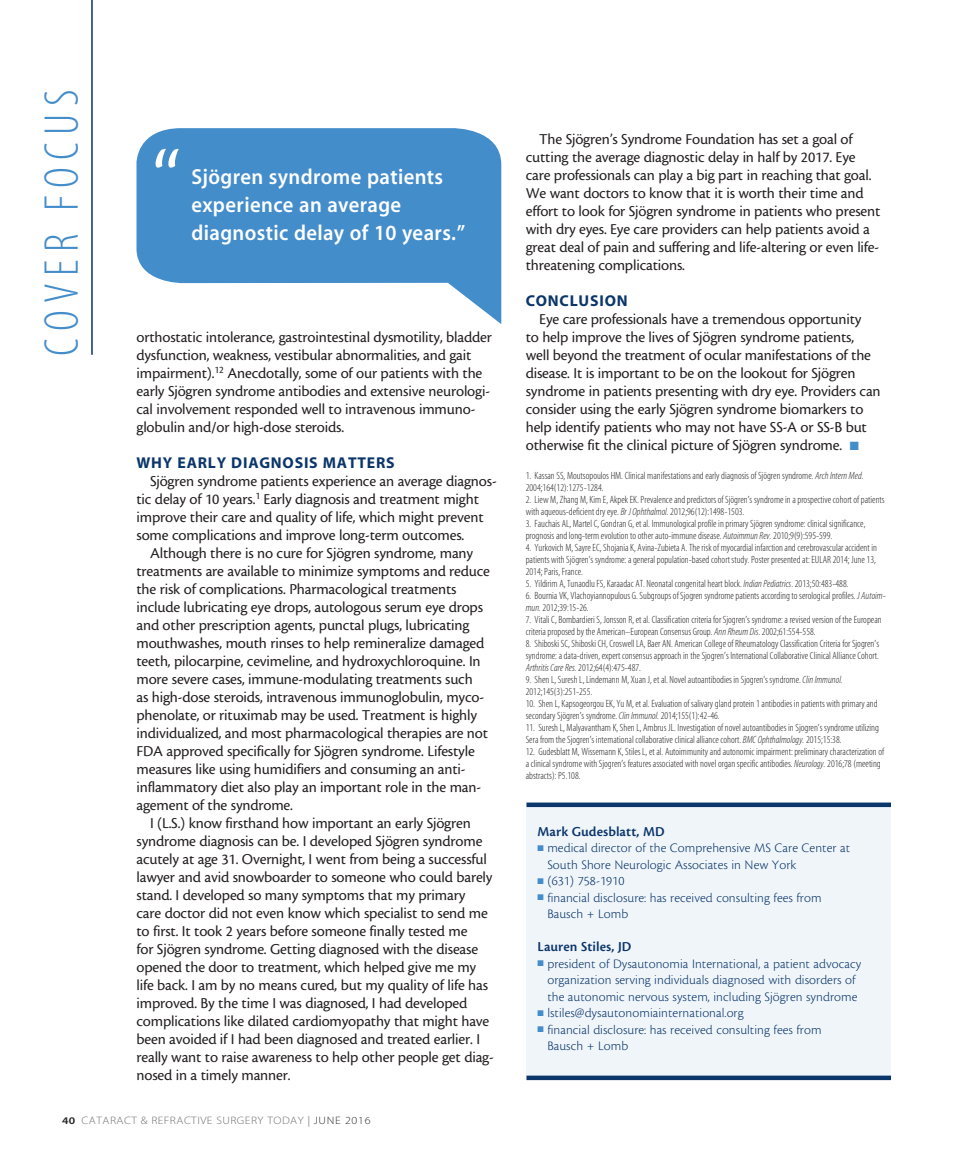
<style>
.page{position:relative;width:972px;height:1161px;background:#fff}
.page>*{position:absolute;margin:0;border:0;box-sizing:border-box;transform-origin:0 0}
.body{font:88.95px "Cronos MM 408 59";color:#fff}
.t1{font:49.2px "Myriad MM 215 300";letter-spacing:.15em;color:#448dcb}
.pullquote{font:21.75px/27.8px "Myriad MM 565 600";letter-spacing:.02em;color:#fff;scale:.95 1}
.body-2{font:15.75px/18px "Cronos MM 408 10";letter-spacing:-.01em;color:#231f20}
.subhead{font:15.75px "Myriad MM 700 600";letter-spacing:.05em;color:#0b366a}
.bio_name{font:14.25px "Cronos MM 574 9";letter-spacing:.005em;color:#0b366a}
.bio_info{font:13.5px/16.5px "Cronos MM 250 9";letter-spacing:.005em;color:#0b366a}
.t2{font:10.8px "Myriad MM 215 600";letter-spacing:.04em;color:#6c6d70;scale:1.11 1}
.footnote{font:10.5px/12px "Myriad MM 215 300";color:#231f20}
.s1{font-family:"Myriad MM 565 600";font-size:10.2px;color:#231f20}
.s2{font-family:"Myriad MM 400 600";color:#939598}
.s3{color:#312f30}
.s4{color:#448dcb}
.s5{font-family:"Myriad MM It 215 300"}
</style>
<div class="page">
<hr style="left:91px;top:0;width:2px;height:355px;background:#0b366a">
<div style="left:526px;top:802px;width:365px;height:274px;background:#f0f5fa"></div>
<hr style="left:526px;top:803px;width:365px;height:4px;background:#0b366a">
<hr style="left:526px;top:1076px;width:365px;height:4px;background:#0b366a">
<svg style="left:136px;top:128px;width:365px;height:196px;fill:#448dcb"></svg>
<h2 class="t1" style="left:38px;top:356px;width:268px;rotate:-90deg">COVER FOCUS</h2>
<p class="body" style="left:153px;top:136px;width:30px">“</p>
<p class="pullquote" style="left:191px;top:164px;width:290px">Sjögren syndrome patients experience an average diagnostic delay of 10 years.”</p>
<p class="body-2" style="left:136px;top:328px;width:357px">orthostatic intolerance, gastrointestinal dysmotility, bladder dysfunction, weakness, vestibular abnormalities, and gait impairment).<sup>12</sup> Anecdotally, some of our patients with the early Sjögren syndrome antibodies and extensive neurologi&shy;cal involvement responded well to intravenous immuno&shy;globulin and/or high-dose steroids.</p>
<p class="subhead" style="left:136px;top:455px;width:260px">WHY EARLY DIAGNOSIS MATTERS</p>
<p class="body-2" style="left:136px;top:472px;width:362px;text-indent:14px">Sjögren syndrome patients experience an average diagnos&shy;tic delay of 10 years.<sup>1</sup> Early diagnosis and treatment might improve their care and quality of life, which might prevent some complications and improve long-term outcomes.</p>
<p class="body-2" style="left:136px;top:544px;width:355px;text-indent:14px">Although there is no cure for Sjögren syndrome, many treatments are available to minimize symptoms and reduce the risk of complications. Pharmacological treatments include lubricating eye drops, autologous serum eye drops and other prescription agents, punctal plugs, lubricating mouthwashes, mouth rinses to help remineralize damaged teeth, pilocarpine, cevimeline, and hydroxychloroquine. In more severe cases, immune-modulating treatments such<br>as high-dose steroids, intravenous immunoglobulin, myco&shy;phenolate, or rituximab may be used. Treatment is highly individualized, and most pharmacological therapies are not FDA approved specifically for Sjögren syndrome. Lifestyle measures like using humidifiers and consuming an anti&shy;inflammatory diet also play an important role in the man&shy;agement of the syndrome.</p>
<p class="body-2" style="left:136px;top:814px;width:359px;text-indent:14px">I (L.S.) know firsthand how important an early Sjögren syndrome diagnosis can be. I developed Sjögren syndrome acutely at age 31. Overnight, I went from being a successful lawyer and avid snowboarder to someone who could barely stand. I developed so many symptoms that my primary care doctor did not even know which specialist to send me to first. It took 2 years before someone finally tested me<br>for Sjögren syndrome. Getting diagnosed with the disease opened the door to treatment, which helped give me my life back. I am by no means cured, but my quality of life has improved. By the time I was diagnosed, I had developed complications like dilated cardiomyopathy that might have been avoided if I had been diagnosed and treated earlier. I really want to raise awareness to help other people get diag&shy;nosed in a timely manner.</p>
<p class="t2" style="left:62px;top:1115px;width:279px"><span class="s1">40</span> CATARACT &amp; REFRACTIVE SURGERY TODAY <span class="s2">|</span> <span class="s3">JUNE 2016</span></p>
<p class="body-2" style="left:526px;top:130px;width:356px;text-indent:14px">The Sjögren’s Syndrome Foundation has set a goal of cutting the average diagnostic delay in half by 2017. Eye care professionals can play a big part in reaching that goal.<br>We want doctors to know that it is worth their time and effort to look for Sjögren syndrome in patients who present with dry eyes. Eye care providers can help patients avoid a great deal of pain and suffering and life-altering or even life&shy;threatening complications.</p>
<p class="subhead" style="left:526px;top:293px;width:103px">CONCLUSION</p>
<p class="body-2" style="left:526px;top:310px;width:356px;text-indent:14px">Eye care professionals have a tremendous opportunity<br>to help improve the lives of Sjögren syndrome patients, well beyond the treatment of ocular manifestations of the disease. It is important to be on the lookout for Sjögren syndrome in patients presenting with dry eye. Providers can consider using the early Sjögren syndrome biomarkers to help identify patients who may not have SS-A or SS-B but otherwise fit the clinical picture of Sjögren syndrome. <span class="s4">■</span></p>
<p class="footnote" style="left:526px;top:470px;width:339px">1. Kassan SS, Moutsopoulos HM. Clinical manifestations and early diagnosis of Sjögren syndrome. <span class="s5">Arch Intern Med</span>.<br>2004;164(12):1275-1284.</p>
<p class="footnote" style="left:526px;top:494px;width:360px">2. Liew M, Zhang M, Kim E, Akpek EK. Prevalence and predictors of Sjögren’s syndrome in a prospective cohort of patients with aqueous-deficient dry eye. <span class="s5">Br J Ophthalmol.</span> 2012;96(12):1498-1503.</p>
<p class="footnote" style="left:526px;top:518px;width:341px">3. Fauchais AL, Martel C, Gondran G, et al. Immunological profile in primary Sjögren syndrome: clinical significance, prognosis and long-term evolution to other auto-immune disease. <span class="s5">Autoimmun Rev.</span> 2010;9(9):595-599.</p>
<p class="footnote" style="left:526px;top:542px;width:353px;text-align:justify">4. Yurkovich M, Sayre EC, Shojania K, Avina-Zubieta A. The risk of myocardial infarction and cerebrovascular accident in patients with Sjögren’s syndrome: a general population-based cohort study. Poster presented at: EULAR 2014; June 13, 2014; Paris, France.</p>
<p class="footnote" style="left:526px;top:578px;width:324px">5. Yildirim A, Tunaodlu FS, Karaadac AT. Neonatal congenital heart block. <span class="s5">IndianPediatrics</span>. 2013;50:483-488.</p>
<p class="footnote" style="left:526px;top:590px;width:362px">6. Bournia VK, Vlachoyiannopulous G. Subgroups of Sjogren syndrome patients according to serological profiles. <span class="s5">J Autoim&shy;mun.</span> 2012;39:15-26.</p>
<p class="footnote" style="left:526px;top:614px;width:357px">7. Vitali C, Bombardieri S, Jonsson R, et al. Classification criteria for Sjogren’s syndrome: a revised version of the European criteria proposed by the American–European Consensus Group. <span class="s5">Ann Rheum Dis</span>. 2002;61:554-558.</p>
<p class="footnote" style="left:526px;top:638px;width:355px;text-align:justify">8. Shiboski SC, Shiboski CH, Croswell LA, Baer AN. American College of Rheumatology Classification Criteria for Sjogren’s syndrome: a data-driven, expert consensus approach in the Sjogren’s International Collaborative Clinical Alliance Cohort.<br><span class="s5">Arthritis Care Res.</span> 2012;64(4):475-487.</p>
<p class="footnote" style="left:526px;top:674px;width:318px">9. Shen L, Suresh L, Lindemann M, Xuan J, et al. Novel autoantibodies in Sjogren’s syndrome. <span class="s5">Clin Immunol.<br></span>2012;145(3):251-255.</p>
<p class="footnote" style="left:526px;top:698px;width:353px">10. Shen L, Kapsogeorgou EK, Yu M, et al. Evaluation of salivary gland protein 1 antibodies in patients with primary and secondary Sjögren’s syndrome. <span class="s5">Clin Immunol.</span> 2014;155(1):42-46.</p>
<p class="footnote" style="left:526px;top:722px;width:355px">11. Suresh L, Malyavantham K, Shen L, Ambrus JL. Investigation of novel autoantibodies in Sjogren’s syndrome utilizing<br>Sera from the Sjogren’s international collaborative clinical alliance cohort. <span class="s5">BMC Ophthalmology.</span> 2015;15:38.</p>
<p class="footnote" style="left:526px;top:746px;width:360px">12. Gudesblatt M, Wissemann K, Stiles L, et al. Autoimmunity and autonomic impairment: preliminary characterization of a clinical syndrome with Sjogren’s features associated with novel organ specific antibodies. <span class="s5">Neurology.</span> 2016;78 (meeting abstracts): P5.108.</p>
<p class="bio_name" style="left:538px;top:824px;width:128px">Mark Gudesblatt, MD</p>
<p class="bio_info" style="left:547px;top:840px;width:304px;text-indent:-10px"><span class="s4">■</span> medical director of the Comprehensive MS Care Center at<br>South Shore Neurologic Associates in New York</p>
<p class="bio_info" style="left:538px;top:873px;width:88px"><span class="s4">■</span> (631) 758-1910</p>
<p class="bio_info" style="left:547px;top:889px;width:276px;text-indent:-10px"><span class="s4">■</span> financial disclosure: has received consulting fees from<br>Bausch + Lomb</p>
<p class="bio_name" style="left:538px;top:939px;width:95px">Lauren Stiles, JD</p>
<p class="bio_info" style="left:538px;top:955px;width:325px;text-align:center"><span class="s4">■</span> president of Dysautonomia International, a patient advocacy organization serving individuals diagnosed with disorders of the autonomic nervous system, including Sjögren syndrome</p>
<p class="bio_info" style="left:538px;top:1005px;width:208px"><span class="s4">■</span> lstiles@dysautonomiainternational.org</p>
<p class="bio_info" style="left:547px;top:1021px;width:276px;text-indent:-10px"><span class="s4">■</span> financial disclosure: has received consulting fees from<br>Bausch + Lomb</p>
</div>
